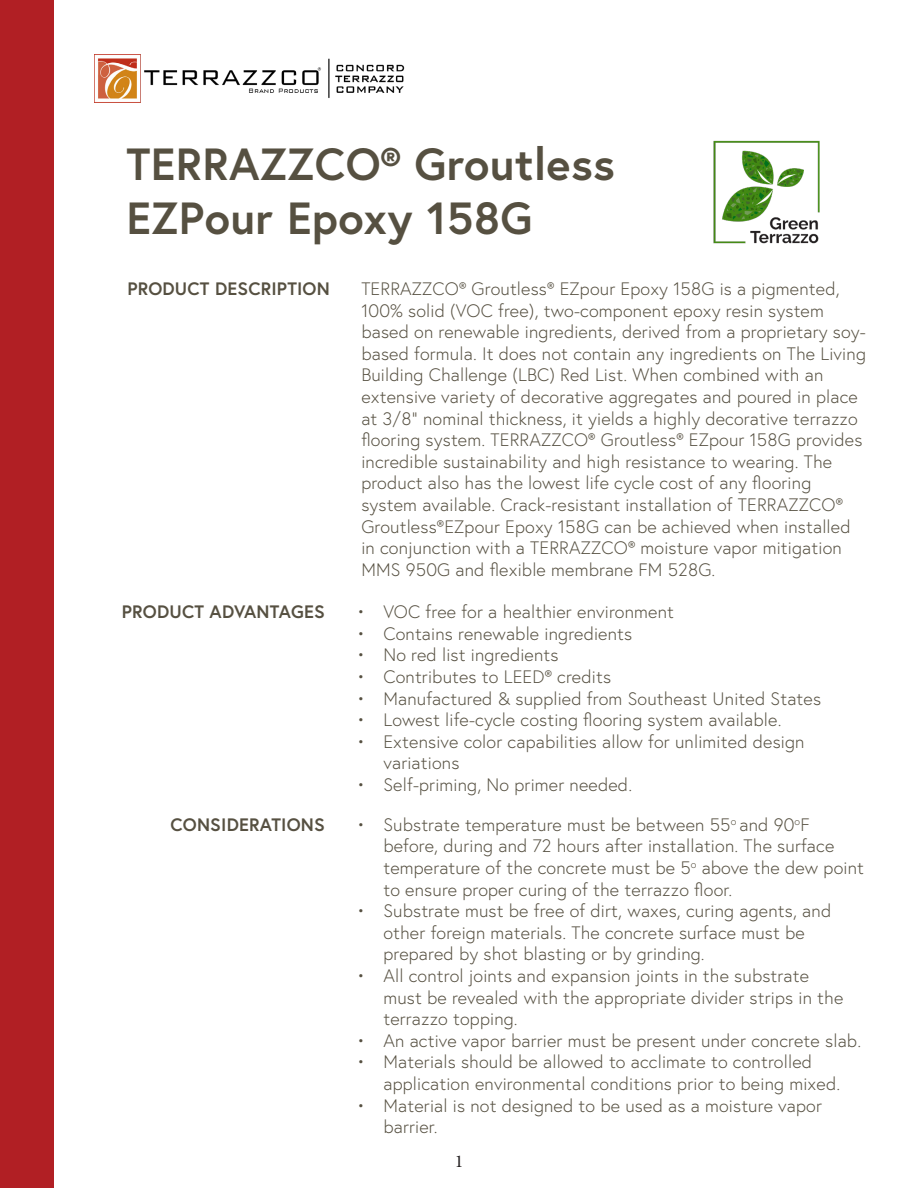
<style>
.page{position:relative;width:918px;height:1188px;background:#fff}
.page>*{position:absolute;margin:0;border:0;box-sizing:border-box;transform-origin:0 0}
.t1{font:700 45px "Europa";letter-spacing:.01em;color:#565041}
.t2{font:300 18px/21.6px "Europa";letter-spacing:.01em;color:#565041}
.t3{font:700 18px "Europa";letter-spacing:.01em;color:#565041}
.t4{font:18px "Minion Pro";color:#231f20}
</style>
<div class="page">
<div style="left:0;top:0;width:54px;height:1188px;background:#b11f24"></div>
<img style="left:94px;top:54px;width:311px;height:49px">
<img style="left:713px;top:140px;width:107px;height:104px">
<p class="t1" style="left:126px;top:134px;width:490px">TERRAZZCO® Groutless</p>
<p class="t1" style="left:126px;top:188px;width:408px">EZPour Epoxy 158G</p>
<p class="t3" style="left:127px;top:276px;width:204px">PRODUCT DESCRIPTION</p>
<p class="t2" style="left:361px;top:278px;width:506px">TERRAZZCO® Groutless® EZpour Epoxy 158G is a pigmented, 100% solid (VOC free), two-component epoxy resin system based on renewable ingredients, derived from a proprietary soy&shy;based formula. It does not contain any ingredients on The Living Building Challenge (LBC) Red List. When combined with an extensive variety of decorative aggregates and poured in place at 3/8” nominal thickness, it yields a highly decorative terrazzo flooring system. TERRAZZCO® Groutless® EZpour 158G provides incredible sustainability and high resistance to wearing. The product also has the lowest life cycle cost of any flooring system available. Crack-resistant installation of TERRAZZCO® Groutless®EZpour Epoxy 158G can be achieved when installed in conjunction with a TERRAZZCO® moisture vapor mitigation MMS 950G and flexible membrane FM 528G.</p>
<p class="t3" style="left:122px;top:600px;width:205px">PRODUCT ADVANTAGES</p>
<p class="t2" style="left:356px;top:601px;width:319px">• VOC free for a healthier environment</p>
<p class="t2" style="left:356px;top:622px;width:277px">• Contains renewable ingredients</p>
<p class="t2" style="left:356px;top:644px;width:204px">• No red list ingredients</p>
<p class="t2" style="left:356px;top:666px;width:256px">• Contributes to LEED® credits</p>
<p class="t2" style="left:356px;top:687px;width:466px">• Manufactured &amp; supplied from Southeast United States</p>
<p class="t2" style="left:356px;top:709px;width:427px">• Lowest life-cycle costing flooring system available.</p>
<p class="t2" style="left:383px;top:730px;width:423px;text-indent:-27px">• Extensive color capabilities allow for unlimited design variations</p>
<p class="t2" style="left:356px;top:774px;width:277px">• Self-priming, No primer needed.</p>
<p class="t2" style="left:383px;top:813px;width:482px;text-indent:-27px">• Substrate temperature must be between 55<sup>o</sup> and 90<sup>o</sup>F before, during and 72 hours after installation. The surface temperature of the concrete must be 5<sup>o</sup> above the dew point to ensure proper curing of the terrazzo floor.</p>
<p class="t2" style="left:383px;top:900px;width:449px;text-indent:-27px">• Substrate must be free of dirt, waxes, curing agents, and other foreign materials. The concrete surface must be prepared by shot blasting or by grinding.</p>
<p class="t2" style="left:383px;top:965px;width:461px;text-indent:-27px">• All control joints and expansion joints in the substrate must be revealed with the appropriate divider strips in the terrazzo topping.</p>
<p class="t2" style="left:356px;top:1029px;width:506px">• An active vapor barrier must be present under concrete slab.</p>
<p class="t2" style="left:383px;top:1051px;width:458px;text-indent:-27px">• Materials should be allowed to acclimate to controlled application environmental conditions prior to being mixed.</p>
<p class="t2" style="left:383px;top:1094px;width:440px;text-indent:-27px">• Material is not designed to be used as a moisture vapor barrier.</p>
<p class="t3" style="left:171px;top:812px;width:156px">CONSIDERATIONS</p>
<p class="t4" style="left:455px;top:1149px;width:10px">1</p>
</div>
